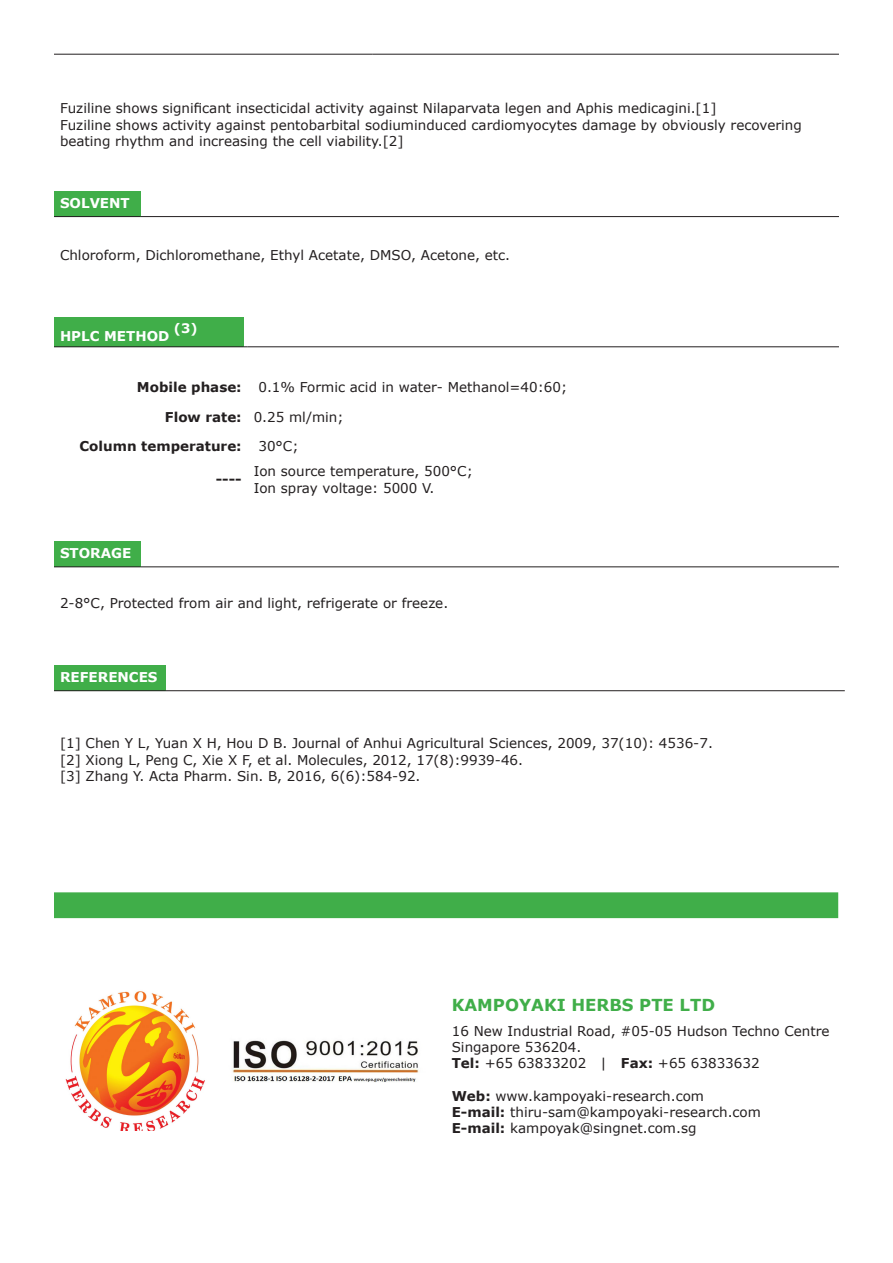
<style>
.page{position:relative;width:893px;height:1263px;background:#fff}
.page>*{position:absolute;margin:0;border:0;box-sizing:border-box;transform-origin:0 0}
.t1{font:700 16.5px "Verdana";color:#40ae49}
.t2{font:13.5px/16.2px "Verdana";color:#231f20}
.t3{font:700 13.5px "Verdana";color:#231f20}
.t4{font:700 13.5px "Verdana";color:#fff}
.t5{font:700 13.05px "Verdana";color:#fff}
.s1{font-weight:700}
</style>
<div class="page">
<hr style="left:54px;top:54px;width:319px;height:1px;background:#231f20">
<hr style="left:373px;top:54px;width:466px;height:1px;background:#231f20">
<div style="left:54px;top:191px;width:86px;height:26px;background:#40ae49"></div>
<hr style="left:54px;top:216px;width:86px;height:1px;background:#231f20">
<hr style="left:140px;top:216px;width:699px;height:1px;background:#231f20">
<div style="left:54px;top:318px;width:189px;height:29px;background:#40ae49"></div>
<hr style="left:54px;top:347px;width:189px;height:1px;background:#231f20">
<hr style="left:248px;top:347px;width:591px;height:1px;background:#231f20">
<div style="left:54px;top:542px;width:86px;height:25px;background:#40ae49"></div>
<hr style="left:54px;top:567px;width:86px;height:1px;background:#231f20">
<hr style="left:140px;top:567px;width:699px;height:1px;background:#231f20">
<div style="left:54px;top:666px;width:112px;height:25px;background:#40ae49"></div>
<hr style="left:54px;top:690px;width:112px;height:1px;background:#231f20">
<hr style="left:166px;top:690px;width:679px;height:1px;background:#231f20">
<div style="left:54px;top:892px;width:784px;height:26px;background:#40ae49"></div>
<img style="left:65px;top:991px;width:140px;height:140px">
<img style="left:232px;top:1040px;width:187px;height:42px">
<p class="t2" style="left:60px;top:101px;width:658px">Fuziline shows significant insecticidal activity against Nilaparvata legen and Aphis medicagini.[1]</p>
<p class="t2" style="left:60px;top:117px;width:743px">Fuziline shows activity against pentobarbital sodiuminduced cardiomyocytes damage by obviously recovering beating rhythm and increasing the cell viability.[2]</p>
<p class="t4" style="left:60px;top:194px;width:71px">SOLVENT</p>
<p class="t2" style="left:60px;top:247px;width:452px">Chloroform, Dichloromethane, Ethyl Acetate, DMSO, Acetone, etc.</p>
<p class="t4" style="left:60px;top:327px;width:111px">HPLC METHOD</p>
<p class="t5" style="left:174px;top:320px;width:25px">(3)</p>
<p class="t3" style="left:137px;top:378px;width:106px">Mobile phase:</p>
<p class="t2" style="left:258px;top:379px;width:310px">0.1% Formic acid in water- Methanol=40:60;</p>
<p class="t3" style="left:165px;top:408px;width:78px">Flow rate:</p>
<p class="t2" style="left:254px;top:409px;width:91px">0.25 ml/min;</p>
<p class="t3" style="left:80px;top:437px;width:164px">Column temperature:</p>
<p class="t2" style="left:258px;top:438px;width:42px">30°C;</p>
<p class="t3" style="left:216px;top:471px;width:27px">----</p>
<p class="t2" style="left:254px;top:463px;width:221px">Ion source temperature, 500°C;</p>
<p class="t2" style="left:254px;top:480px;width:182px">Ion spray voltage: 5000 V.</p>
<p class="t4" style="left:60px;top:544px;width:73px">STORAGE</p>
<p class="t2" style="left:60px;top:595px;width:390px">2-8°C, Protected from air and light, refrigerate or freeze.</p>
<p class="t4" style="left:60px;top:668px;width:99px">REFERENCES</p>
<p class="t2" style="left:60px;top:735px;width:654px">[1] Chen Y L, Yuan X H, Hou D B. Journal of Anhui Agricultural Sciences, 2009, 37(10): 4536-7.</p>
<p class="t2" style="left:60px;top:752px;width:465px">[2] Xiong L, Peng C, Xie X F, et al. Molecules, 2012, 17(8):9939-46.</p>
<p class="t2" style="left:60px;top:768px;width:362px">[3] Zhang Y. Acta Pharm. Sin. B, 2016, 6(6):584-92.</p>
<p class="t1" style="left:452px;top:994px;width:265px">KAMPOYAKI HERBS PTE LTD</p>
<p class="t2" style="left:452px;top:1023px;width:379px">16 New Industrial Road, #05-05 Hudson Techno Centre</p>
<p class="t2" style="left:452px;top:1039px;width:131px">Singapore 536204.</p>
<p class="t2" style="left:452px;top:1055px;width:309px"><span class="s1">Tel:</span> +65 63833202 | <span class="s1">Fax:</span> +65 63833632</p>
<p class="t2" style="left:452px;top:1088px;width:254px"><span class="s1">Web:</span> www.kampoyaki-research.com</p>
<p class="t2" style="left:452px;top:1104px;width:311px"><span class="s1">E-mail:</span> thiru-sam@kampoyaki-research.com</p>
<p class="t2" style="left:452px;top:1120px;width:246px"><span class="s1">E-mail:</span> kampoyak@singnet.com.sg</p>
</div>
